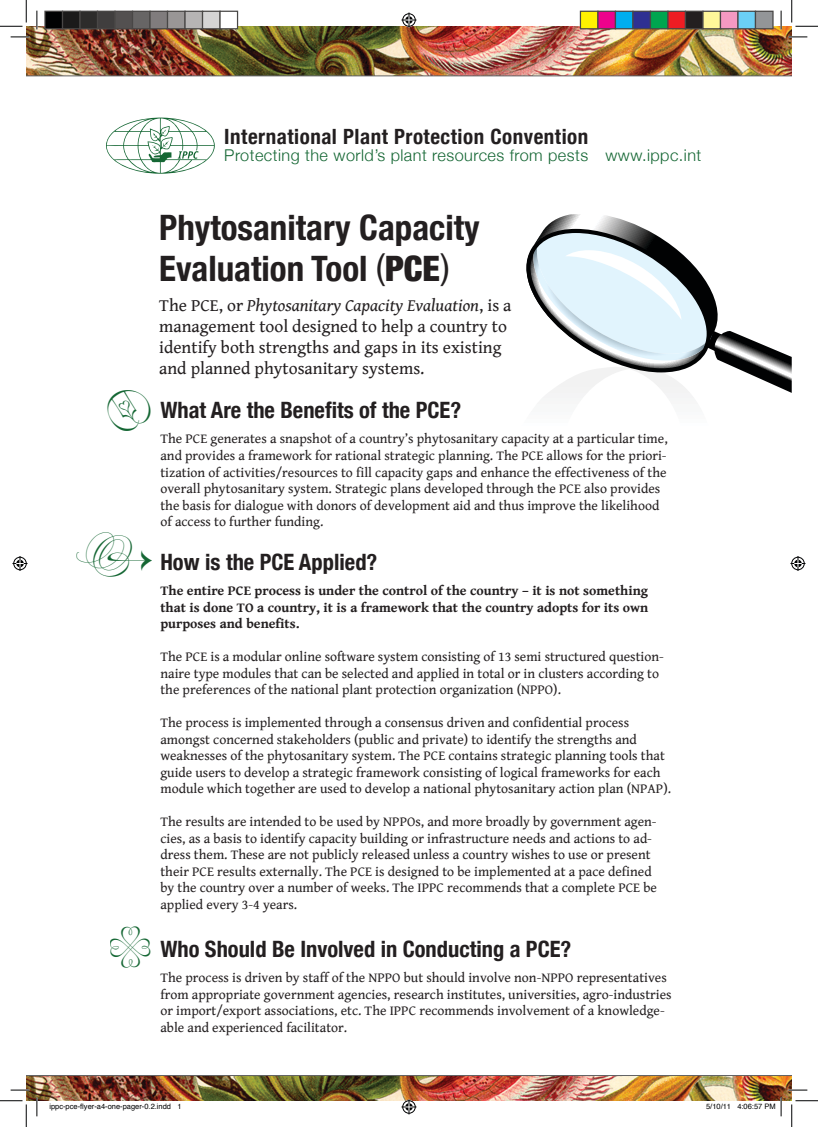
<style>
.page{position:relative;width:818px;height:1127px;background:#fff}
.page>*{position:absolute;margin:0;border:0;box-sizing:border-box;transform-origin:0 0}
.t1{font:700 condensed 35px/41.2px "Helvetica Neue";color:#231f20}
.t2{font:700 condensed 22.5px "Helvetica Neue";color:#231f20}
.t3{font:700 condensed 21px "Helvetica Neue";letter-spacing:.025em;color:#231f20}
.t4{font:17.5px/21px "Gentium Book Basic";color:#231f20}
.t5{font:300 16.25px "Helvetica Neue";letter-spacing:.03em;color:#156734}
.t6{font:13.75px/16.5px "Gentium Book Basic";color:#231f20}
.t7{font:700 13.75px/16.5px "Gentium Book Basic";color:#231f20;text-align:justify}
.t8{font:7.5px "Helvetica";color:#010203}
.s1{font-weight:400;font-stretch:normal}
.s2{font-weight:900}
.s3{font-style:italic}
</style>
<div class="page">
<img style="left:26px;top:26px;width:766px;height:50px">
<svg style="left:106px;top:117px;width:109px;height:57px"></svg>
<svg style="left:526px;top:214px;width:266px;height:184px"></svg>
<svg style="left:11px;top:36px;width:18px;height:2px"></svg>
<svg style="left:788px;top:36px;width:19px;height:2px"></svg>
<svg style="left:36px;top:11px;width:2px;height:18px"></svg>
<svg style="left:780px;top:11px;width:2px;height:18px"></svg>
<svg style="left:0;top:0;width:27px;height:27px"></svg>
<svg style="left:791px;top:0;width:27px;height:27px"></svg>
<svg style="left:401px;top:13px;width:15px;height:15px"></svg>
<svg style="left:13px;top:556px;width:15px;height:15px"></svg>
<svg style="left:790px;top:556px;width:15px;height:15px"></svg>
<div style="left:45px;top:11px;width:18px;height:18px;background:#010203"></div>
<div style="left:44px;top:11px;width:19px;height:18px;border:1px solid #494746"></div>
<div style="left:63px;top:11px;width:17px;height:18px;background:#1b1a1a"></div>
<div style="left:62px;top:11px;width:19px;height:18px;border:1px solid #494746"></div>
<div style="left:80px;top:11px;width:18px;height:18px;background:#2d2c2b"></div>
<div style="left:79px;top:11px;width:19px;height:18px;border:1px solid #494746"></div>
<div style="left:98px;top:11px;width:17px;height:18px;background:#403e3e"></div>
<div style="left:97px;top:11px;width:19px;height:18px;border:1px solid #494746"></div>
<div style="left:115px;top:11px;width:18px;height:18px;background:#535050"></div>
<div style="left:133px;top:11px;width:17px;height:18px;background:#676565"></div>
<div style="left:132px;top:11px;width:19px;height:18px;border:1px solid #494746"></div>
<div style="left:150px;top:11px;width:18px;height:18px;background:#807c7d"></div>
<div style="left:149px;top:11px;width:19px;height:18px;border:1px solid #494746"></div>
<div style="left:168px;top:11px;width:17px;height:18px;background:#999696"></div>
<div style="left:167px;top:11px;width:19px;height:18px;border:1px solid #494746"></div>
<div style="left:185px;top:11px;width:18px;height:18px;background:#b6b4b4"></div>
<div style="left:184px;top:11px;width:19px;height:18px;border:1px solid #494746"></div>
<div style="left:203px;top:11px;width:17px;height:18px;background:#d5d4d4"></div>
<div style="left:202px;top:11px;width:19px;height:18px;border:1px solid #494746"></div>
<div style="left:220px;top:11px;width:18px;height:18px;background:#fff"></div>
<div style="left:219px;top:11px;width:19px;height:18px;border:1px solid #494746"></div>
<div style="left:580px;top:11px;width:18px;height:18px;background:#fff101"></div>
<div style="left:580px;top:11px;width:18px;height:18px;border:1px solid #494746"></div>
<div style="left:598px;top:11px;width:17px;height:18px;background:#ed028c"></div>
<div style="left:597px;top:11px;width:19px;height:18px;border:1px solid #494746"></div>
<div style="left:615px;top:11px;width:18px;height:18px;background:#00aeef"></div>
<div style="left:615px;top:11px;width:18px;height:18px;border:1px solid #494746"></div>
<div style="left:633px;top:11px;width:17px;height:18px;background:#2e3092"></div>
<div style="left:632px;top:11px;width:19px;height:18px;border:1px solid #494746"></div>
<div style="left:650px;top:11px;width:18px;height:18px;background:#00a54f"></div>
<div style="left:650px;top:11px;width:18px;height:18px;border:1px solid #494746"></div>
<div style="left:668px;top:11px;width:17px;height:18px;background:#ee1d23"></div>
<div style="left:667px;top:11px;width:19px;height:18px;border:1px solid #494746"></div>
<div style="left:685px;top:11px;width:18px;height:18px;background:#231f20"></div>
<div style="left:685px;top:11px;width:18px;height:18px;border:1px solid #494746"></div>
<div style="left:703px;top:11px;width:17px;height:18px;background:#fff79a"></div>
<div style="left:702px;top:11px;width:19px;height:18px;border:1px solid #494746"></div>
<div style="left:720px;top:11px;width:18px;height:18px;background:#f499c2"></div>
<div style="left:720px;top:11px;width:18px;height:18px;border:1px solid #494746"></div>
<div style="left:738px;top:11px;width:17px;height:18px;background:#6bcff6"></div>
<div style="left:737px;top:11px;width:19px;height:18px;border:1px solid #494746"></div>
<div style="left:755px;top:11px;width:18px;height:18px;background:#939598"></div>
<div style="left:755px;top:11px;width:18px;height:18px;border:1px solid #494746"></div>
<img style="left:0;top:1075px;width:818px;height:51px">
<h3 class="t3" style="left:224px;top:124px;width:366px">International Plant Protection Convention</h3>
<p class="t5" style="left:224px;top:145px;width:478px">Protecting the world’s plant resources from pests www.ippc.int</p>
<h1 class="t1" style="left:159px;top:206px;width:322px">Phytosanitary Capacity<br>Evaluation Tool <span class="s1">(</span><span class="s2">PCE</span><span class="s1">)</span></h1>
<p class="t4" style="left:159px;top:294px;width:354px">The PCE, or <span class="s3">Phytosanitary Capacity Evaluation</span>, is a management tool designed to help a country to identify both strengths and gaps in its existing and planned phytosanitary systems.</p>
<h2 class="t2" style="left:160px;top:396px;width:302px">What Are the Benefits of the PCE?</h2>
<p class="t6" style="left:160px;top:430px;width:509px">The PCE generates a snapshot of a country’s phytosanitary capacity at a particular time, and provides a framework for rational strategic planning. The PCE allows for the priori&shy;tization of activities/resources to fill capacity gaps and enhance the effectiveness of the overall phytosanitary system. Strategic plans developed through the PCE also provides the basis for dialogue with donors of development aid and thus improve the likelihood of access to further funding.</p>
<h2 class="t2" style="left:160px;top:548px;width:218px">How is the PCE Applied?</h2>
<p class="t7" style="left:160px;top:581px;width:489px">The entire PCE process is under the control of the country – it is not something that is done TO a country, it is a framework that the country adopts for its own purposes and benefits.</p>
<p class="t6" style="left:160px;top:648px;width:505px">The PCE is a modular online software system consisting of 13 semi structured question&shy;naire type modules that can be selected and applied in total or in clusters according to the preferences of the national plant protection organization (NPPO).</p>
<p class="t6" style="left:160px;top:714px;width:512px">The process is implemented through a consensus driven and confidential process amongst concerned stakeholders (public and private) to identify the strengths and weaknesses of the phytosanitary system. The PCE contains strategic planning tools that guide users to develop a strategic framework consisting of logical frameworks for each module which together are used to develop a national phytosanitary action plan (NPAP).</p>
<p class="t6" style="left:160px;top:813px;width:498px">The results are intended to be used by NPPOs, and more broadly by government agen&shy;cies, as a basis to identify capacity building or infrastructure needs and actions to ad&shy;dress them. These are not publicly released unless a country wishes to use or present their PCE results externally. The PCE is designed to be implemented at a pace defined by the country over a number of weeks. The IPPC recommends that a complete PCE be applied every 3-4 years.</p>
<h2 class="t2" style="left:160px;top:935px;width:412px">Who Should Be Involved in Conducting a PCE?</h2>
<p class="t6" style="left:160px;top:969px;width:513px">The process is driven by staff of the NPPO but should involve non-NPPO representatives from appropriate government agencies, research institutes, universities, agro-industries or import/export associations, etc. The IPPC recommends involvement of a knowledge&shy;able and experienced facilitator.</p>
<p class="t8" style="left:49px;top:1100px;width:134px">ippc-pce-flyer-a4-one-pager-0.2.indd 1</p>
<p class="t8" style="left:706px;top:1100px;width:71px">5/10/11 4:06:57 PM</p>
</div>
